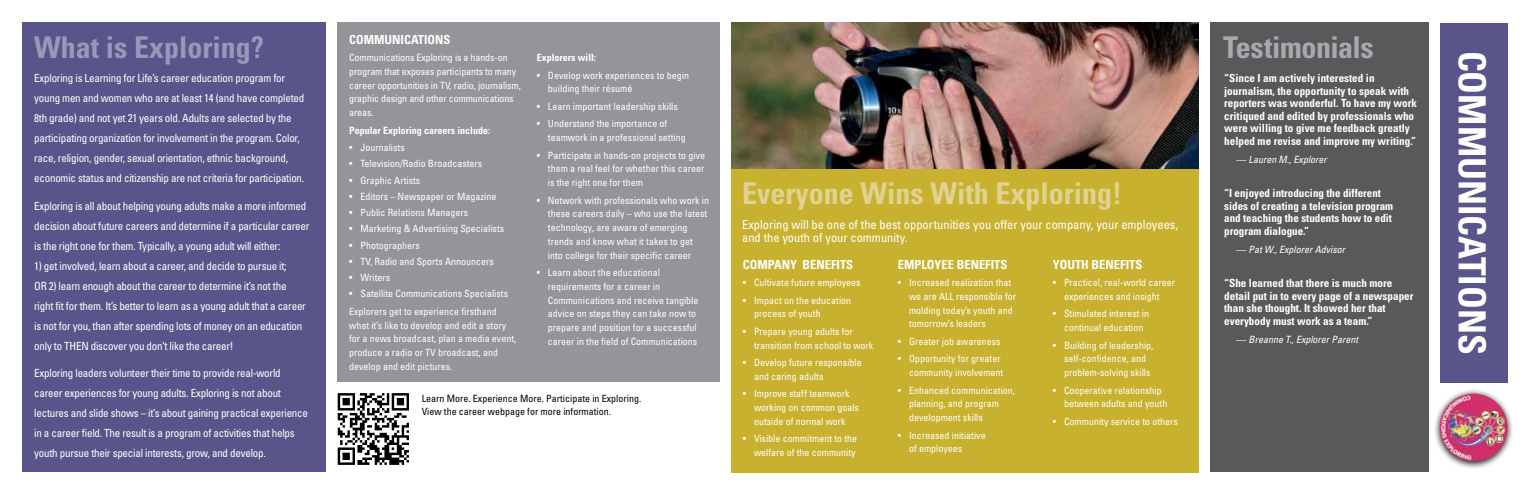
<style>
.page{position:relative;width:1530px;height:495px;background:#fff}
.page>*{position:absolute;margin:0;border:0;box-sizing:border-box;transform-origin:0 0}
.t1{font:700 condensed 37.5px "Univers";color:#fff}
.t2{font:700 condensed 30px "Univers";color:#e1d292}
.t3{font:700 condensed 30px "Univers";color:#9a97bb}
.t4{font:700 condensed 30px "Univers";letter-spacing:-.015em;color:#a7a9ac}
.t5{font:condensed 12.5px/12.5px "Univers";color:#fff}
.t6{font:700 condensed 12.5px "Univers";color:#fff}
.t7{font:condensed 11.25px/20px "Univers";letter-spacing:-.02em;color:#fff}
.t8{font:700 condensed 11.25px/12.5px "Univers";color:#fff}
.t9{font:condensed 10px/13.8px "Univers";color:#fff}
.t10{font:condensed 10px/13.8px "Univers";color:#000}
.t11{font:italic condensed 10px "Univers";color:#fff}
.t12{font:700 condensed 10px "Univers";color:#fff}
.s1{font-style:normal}
</style>
<div class="page">
<div style="left:1440px;top:23px;width:68px;height:359px;background:#595489"></div>
<div style="left:1433px;top:389px;width:81px;height:81px;background:#000;opacity:.85"></div>
<img style="left:1440px;top:394px;width:68px;height:67px;border-radius:34px">
<div style="left:338px;top:22px;width:382px;height:360px;background:#939598"></div>
<div style="left:1210px;top:22px;width:219px;height:450px;background:#58595b"></div>
<div style="left:22px;top:22px;width:304px;height:450px;background:#595489"></div>
<div style="left:731px;top:169px;width:468px;height:303px;background:#c8b12f"></div>
<img style="left:731px;top:22px;width:468px;height:147px">
<img style="left:337px;top:393px;width:72px;height:72px">
<h2 class="t3" style="left:34px;top:29px;width:231px">What is Exploring?</h2>
<p class="t7" style="left:34px;top:68px;width:272px">Exploring is Learning for Life’s career education program for young men and women who are at least 14 (and have completed 8th grade) and not yet 21 years old. Adults are selected by the participating organization for involvement in the program. Color, race, religion, gender, sexual orientation, ethnic background, economic status and citizenship are not criteria for participation.</p>
<p class="t7" style="left:34px;top:195px;width:277px">Exploring is all about helping young adults make a more informed decision about future careers and determine if a particular career is the right one for them. Typically, a young adult will either:</p>
<p class="t7" style="left:34px;top:255px;width:273px">1) get involved, learn about a career, and decide to pursue it;<br>OR 2) learn enough about the career to determine it’s not the right fit for them. It’s better to learn as a young adult that a career is not for you, than after spending lots of money on an education only to THEN discover you don’t like the career!</p>
<p class="t7" style="left:34px;top:363px;width:275px">Exploring leaders volunteer their time to provide real-world career experiences for young adults. Exploring is not about lectures and slide shows – it’s about gaining practical experience in a career field. The result is a program of activities that helps youth pursue their special interests, grow, and develop.</p>
<p class="t6" style="left:349px;top:32px;width:101px">Communications</p>
<p class="t9" style="left:349px;top:51px;width:173px">Communications Exploring is a hands-on program that exposes participants to many career opportunities in TV, radio, journalism, graphic design and other communications areas.</p>
<p class="t12" style="left:349px;top:124px;width:143px">Popular Exploring careers include:</p>
<p class="t9" style="left:349px;top:141px;width:57px">• Journalists</p>
<p class="t9" style="left:349px;top:157px;width:135px">• Television/Radio Broadcasters</p>
<p class="t9" style="left:349px;top:173px;width:73px">• Graphic Artists</p>
<p class="t9" style="left:349px;top:189px;width:149px">• Editors – Newspaper or Magazine</p>
<p class="t9" style="left:349px;top:206px;width:121px">• Public Relations Managers</p>
<p class="t9" style="left:349px;top:222px;width:157px">• Marketing &amp; Advertising Specialists</p>
<p class="t9" style="left:349px;top:238px;width:72px">• Photographers</p>
<p class="t9" style="left:349px;top:254px;width:146px">• TV, Radio and Sports Announcers</p>
<p class="t9" style="left:349px;top:271px;width:43px">• Writers</p>
<p class="t9" style="left:349px;top:285px;width:161px;line-height:17.5px">• Satellite Communications Specialists<br>Explorers get to experience firsthand</p>
<p class="t9" style="left:349px;top:318px;width:169px">what it’s like to develop and edit a story for a news broadcast, plan a media event, produce a radio or TV broadcast, and develop and edit pictures.</p>
<p class="t12" style="left:537px;top:51px;width:61px">Explorers will:</p>
<p class="t9" style="left:548px;top:68px;width:143px;text-indent:-11px">• Develop work experiences to begin building their résumé</p>
<p class="t9" style="left:537px;top:99px;width:143px">• Learn important leadership skills</p>
<p class="t9" style="left:548px;top:117px;width:139px;text-indent:-11px">• Understand the importance of teamwork in a professional setting</p>
<p class="t9" style="left:548px;top:148px;width:159px;text-align:justify;text-indent:-11px">• Participate in hands-on projects to give them a real feel for whether this career is the right one for them</p>
<p class="t9" style="left:548px;top:193px;width:163px;text-indent:-11px">• Network with professionals who work in these careers daily – who use the latest technology, are aware of emerging trends and know what it takes to get into college for their specific career</p>
<p class="t9" style="left:548px;top:266px;width:152px;text-indent:-11px">• Learn about the educational requirements for a career in Communications and receive tangible advice on steps they can take now to prepare and position for a successful career in the field of Communications</p>
<p class="t10" style="left:422px;top:391px;width:221px">Learn More. Experience More. Participate in Exploring.<br>View the career webpage for more information.</p>
<h2 class="t2" style="left:742px;top:175px;width:381px">Everyone Wins With Exploring!</h2>
<p class="t5" style="left:742px;top:219px;width:438px">Exploring will be one of the best opportunities you offer your company, your employees, and the youth of your community.</p>
<p class="t6" style="left:743px;top:257px;width:111px">COMPANY Benefits</p>
<p class="t9" style="left:743px;top:276px;width:119px">• Cultivate future employees</p>
<p class="t9" style="left:754px;top:293px;width:99px;text-indent:-11px">• Impact on the education process of youth</p>
<p class="t9" style="left:754px;top:324px;width:121px;text-indent:-11px">• Prepare young adults for transition from school to work</p>
<p class="t9" style="left:754px;top:356px;width:109px;text-indent:-11px">• Develop future responsible and caring adults</p>
<p class="t9" style="left:754px;top:387px;width:106px;text-indent:-11px">• Improve staff teamwork working on common goals outside of normal work</p>
<p class="t9" style="left:743px;top:432px;width:116px;text-align:right">• Visible commitment to the welfare of the community</p>
<p class="t6" style="left:898px;top:257px;width:25px">Employee</p>
<p class="t6" style="left:957px;top:257px;width:51px">Benefits</p>
<p class="t9" style="left:909px;top:276px;width:109px;text-indent:-11px">• Increased realization that we are ALL responsible for molding today’s youth and tomorrow’s leaders</p>
<p class="t9" style="left:898px;top:334px;width:104px">• Greater job awareness</p>
<p class="t9" style="left:898px;top:352px;width:107px;text-align:right">• Opportunity for greater community involvement</p>
<p class="t9" style="left:909px;top:383px;width:108px;text-indent:-11px">• Enhanced communication, planning, and program development skills</p>
<p class="t9" style="left:909px;top:428px;width:78px;text-indent:-11px">• Increased initiative of employees</p>
<p class="t6" style="left:1053px;top:257px;width:90px">Youth Benefits</p>
<p class="t9" style="left:1053px;top:276px;width:124px;text-align:center">• Practical, real-world career experiences and insight</p>
<p class="t9" style="left:1053px;top:307px;width:98px;text-align:center">• Stimulated interest in continual education</p>
<p class="t9" style="left:1064px;top:338px;width:91px;text-indent:-11px">• Building of leadership, self-confidence, and problem-solving skills</p>
<p class="t9" style="left:1064px;top:383px;width:105px;text-indent:-11px">• Cooperative relationship between adults and youth</p>
<p class="t9" style="left:1053px;top:414px;width:127px">• Community service to others</p>
<h2 class="t4" style="left:1223px;top:29px;width:152px">Testimonials</h2>
<p class="t8" style="left:1224px;top:72px;width:194px">“Since I am actively interested in journalism, the opportunity to speak with reporters was wonderful. To have my work critiqued and edited by professionals who were willing to give me feedback greatly helped me revise and improve my writing.”</p>
<p class="t11" style="left:1236px;top:153px;width:92px"><span class="s1">—</span> Lauren M., Explorer</p>
<p class="t8" style="left:1224px;top:187px;width:171px">“I enjoyed introducing the different sides of creating a television program and teaching the students how to edit program dialogue.”</p>
<p class="t11" style="left:1236px;top:243px;width:110px"><span class="s1">—</span> Pat W., Explorer Advisor</p>
<p class="t8" style="left:1224px;top:277px;width:191px">“She learned that there is much more detail put in to every page of a newspaper than she thought. It showed her that everybody must work as a team.”</p>
<p class="t11" style="left:1236px;top:333px;width:123px"><span class="s1">—</span> Breanne T., Explorer Parent</p>
<h1 class="t1" style="left:1495px;top:51px;width:306px;rotate:90deg">COMMUNICATIONS</h1>
</div>
